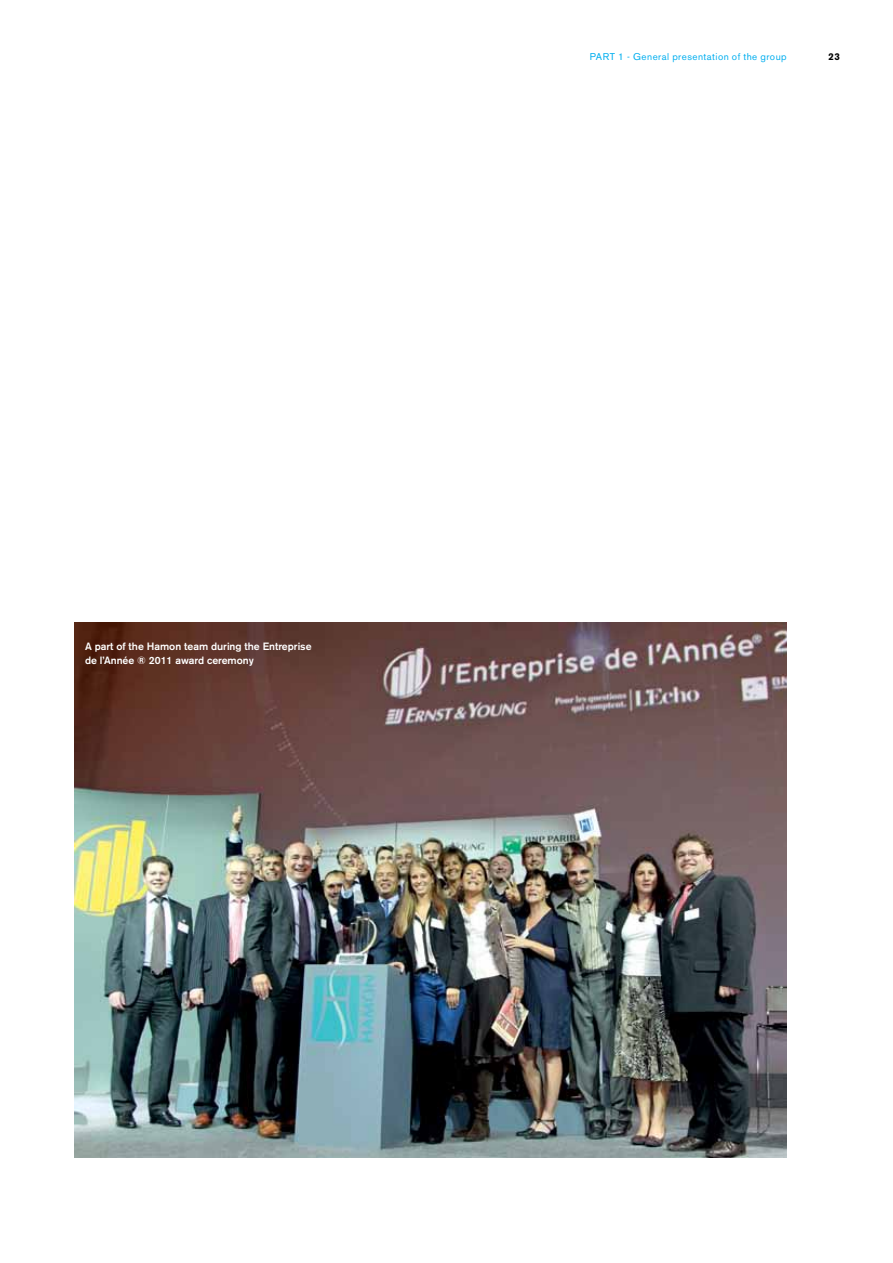
<style>
.page{position:relative;width:893px;height:1263px;background:#fff}
.page>*{position:absolute;margin:0;border:0;box-sizing:border-box;transform-origin:0 0}
.t1{font:500 10.5px/13.5px "Akzidenz Grotesk BE";color:#fff}
.t2{font:9.75px "Akzidenz Grotesk BE";letter-spacing:.05em;color:#00aeef}
.t3{font:700 9.75px "Akzidenz Grotesk BE";color:#000}
</style>
<div class="page">
<img style="left:74px;top:623px;width:713px;height:534px">
<p class="t1" style="left:85px;top:640px;width:228px">A part of the Hamon team during the Entreprise de l’Année ® 2011 award ceremony</p>
<p class="t2" style="left:590px;top:51px;width:14px">Part</p>
<p class="t2" style="left:618px;top:51px;width:170px">1 - General presentation of the group</p>
<p class="t3" style="left:828px;top:51px;width:13px">23</p>
</div>
